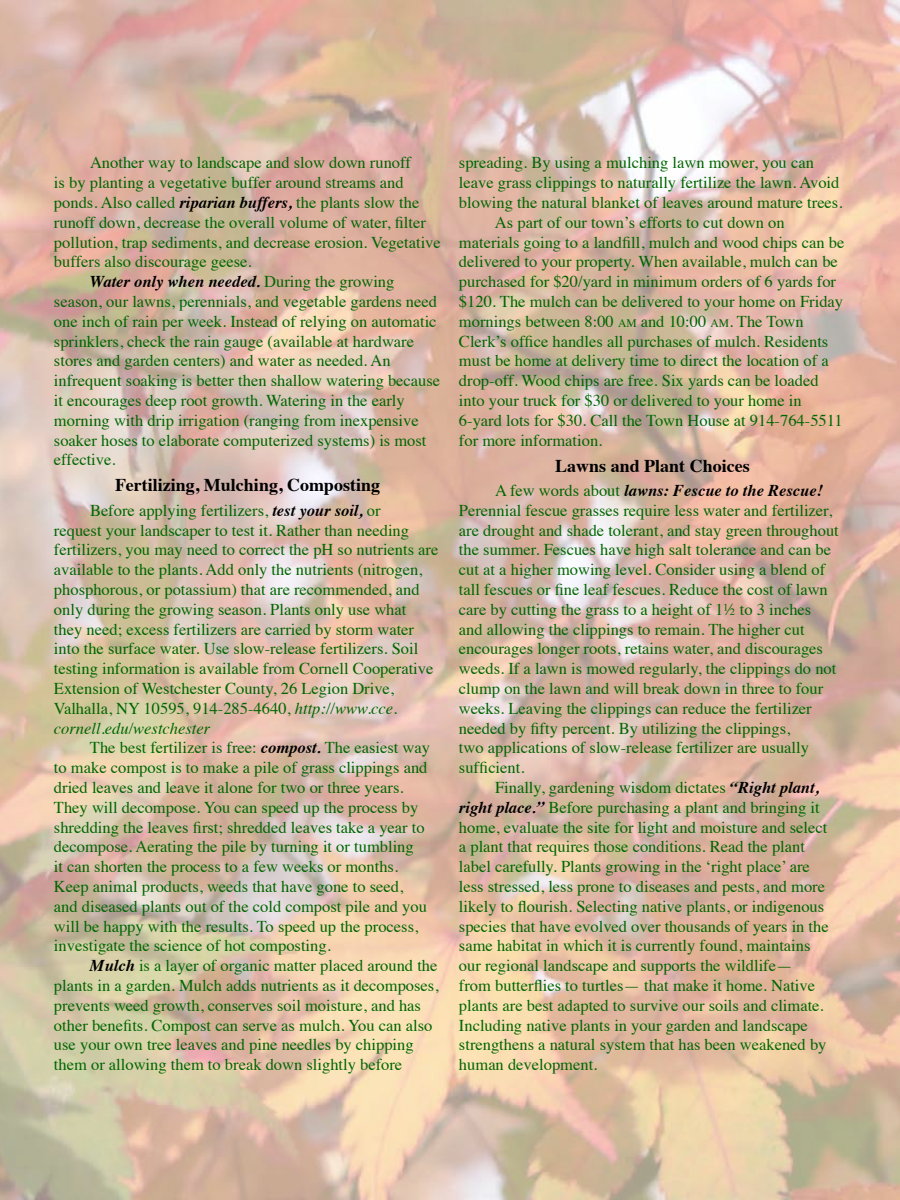
<style>
.page{position:relative;width:900px;height:1200px;background:#fff}
.page>*{position:absolute;margin:0;border:0;box-sizing:border-box;transform-origin:0 0}
.t1{font:700 18px "Times";color:#000}
.t2{font:16.5px/19.8px "Times";color:#060}
.t3{font:italic 700 16.5px "Times";color:#000}
.s1{font-weight:700;font-style:italic;color:#000}
.s2{font-weight:400;font-style:normal;color:#060}
.s3{font-style:italic}
.s4{font-size:11.55px}
</style>
<div class="page">
<img style="left:0;top:0;width:900px;height:1200px">
<p class="t2" style="left:90px;top:152px;width:322px">Another way to landscape and slow down runoff</p>
<p class="t2" style="left:54px;top:171px;width:351px">is by planting a vegetative buffer around streams and</p>
<p class="t2" style="left:54px;top:191px;width:367px">ponds. Also called <span class="s1">riparian buffers,</span> the plants slow the</p>
<p class="t2" style="left:54px;top:211px;width:373px">runoff down, decrease the overall volume of water, filter</p>
<p class="t2" style="left:54px;top:231px;width:388px">pollution, trap sediments, and decrease erosion. Vegetative</p>
<p class="t2" style="left:54px;top:251px;width:199px">buffers also discourage geese.</p>
<p class="t3" style="left:90px;top:266px;width:306px">Water only when needed. <span class="s2">During the growing</span></p>
<p class="t2" style="left:54px;top:290px;width:385px">season, our lawns, perennials, and vegetable gardens need</p>
<p class="t2" style="left:54px;top:310px;width:384px">one inch of rain per week. Instead of relying on automatic</p>
<p class="t2" style="left:54px;top:330px;width:362px">sprinklers, check the rain gauge (available at hardware</p>
<p class="t2" style="left:54px;top:350px;width:338px">stores and garden centers) and water as needed. An</p>
<p class="t2" style="left:54px;top:369px;width:388px">infrequent soaking is better then shallow watering because</p>
<p class="t2" style="left:54px;top:389px;width:352px">it encourages deep root growth. Watering in the early</p>
<p class="t2" style="left:54px;top:409px;width:366px">morning with drip irrigation (ranging from inexpensive</p>
<p class="t2" style="left:54px;top:429px;width:374px">soaker hoses to elaborate computerized systems) is most</p>
<p class="t2" style="left:54px;top:449px;width:63px">effective.</p>
<p class="t1" style="left:115px;top:468px;width:267px">Fertilizing, Mulching, Composting</p>
<p class="t2" style="left:54px;top:499px;width:386px;text-indent:36px">Before applying fertilizers, <span class="s1">test your soil,</span> or<br>request your landscaper to test it. Rather than needing fertilizers, you may need to correct the pH so nutrients are available to the plants. Add only the nutrients (nitrogen, phosphorous, or potassium) that are recommended, and only during the growing season. Plants only use what they need; excess fertilizers are carried by storm water into the surface water. Use slow-release fertilizers. Soil testing information is available from Cornell Cooperative Extension of Westchester County, 26 Legion Drive, Valhalla, NY 10595, 914‑285‑4640, <span class="s3">http://www.cce. cornell.edu/westchester</span></p>
<p class="t2" style="left:54px;top:737px;width:378px;text-indent:36px">The best fertilizer is free: <span class="s1">compost.</span> The easiest way to make compost is to make a pile of grass clippings and dried leaves and leave it alone for two or three years.<br>They will decompose. You can speed up the process by shredding the leaves first; shredded leaves take a year to decompose. Aerating the pile by turning it or tumbling<br>it can shorten the process to a few weeks or months.<br>Keep animal products, weeds that have gone to seed, and diseased plants out of the cold compost pile and you will be happy with the results. To speed up the process, investigate the science of hot composting.</p>
<p class="t2" style="left:54px;top:954px;width:386px;text-indent:36px"><span class="s1">Mulch</span> is a layer of organic matter placed around the plants in a garden. Mulch adds nutrients as it decomposes, prevents weed growth, conserves soil moisture, and has other benefits. Compost can serve as mulch. You can also use your own tree leaves and pine needles by chipping them or allowing them to break down slightly before</p>
<p class="t2" style="left:459px;top:152px;width:356px">spreading. By using a mulching lawn mower, you can</p>
<p class="t2" style="left:459px;top:171px;width:382px">leave grass clippings to naturally fertilize the lawn. Avoid</p>
<p class="t2" style="left:459px;top:191px;width:385px">blowing the natural blanket of leaves around mature trees.</p>
<p class="t2" style="left:495px;top:211px;width:291px">As part of our town’s efforts to cut down on</p>
<p class="t2" style="left:459px;top:231px;width:387px">materials going to a landfill, mulch and wood chips can be</p>
<p class="t2" style="left:459px;top:251px;width:380px">delivered to your property. When available, mulch can be</p>
<p class="t2" style="left:459px;top:270px;width:379px">purchased for $20/yard in minimum orders of 6 yards for</p>
<p class="t2" style="left:459px;top:290px;width:386px">$120. The mulch can be delivered to your home on Friday</p>
<p class="t2" style="left:459px;top:310px;width:346px">mornings between 8:00 <span class="s4">AM</span> and 10:00 <span class="s4">AM</span>. The Town</p>
<p class="t2" style="left:459px;top:330px;width:371px">Clerk’s office handles all purchases of mulch. Residents</p>
<p class="t2" style="left:459px;top:350px;width:371px">must be home at delivery time to direct the location of a</p>
<p class="t2" style="left:459px;top:369px;width:361px">drop-off. Wood chips are free. Six yards can be loaded</p>
<p class="t2" style="left:459px;top:389px;width:344px">into your truck for $30 or delivered to your home in</p>
<p class="t2" style="left:459px;top:409px;width:385px">6-yard lots for $30. Call the Town House at 914-764-5511</p>
<p class="t2" style="left:459px;top:429px;width:145px">for more information.</p>
<p class="t1" style="left:555px;top:448px;width:196px">Lawns and Plant Choices</p>
<p class="t2" style="left:459px;top:479px;width:381px;text-indent:36px">A few words about <span class="s1">lawns: Fescue to the Rescue!<br></span>Perennial fescue grasses require less water and fertilizer, are drought and shade tolerant, and stay green throughout the summer. Fescues have high salt tolerance and can be cut at a higher mowing level. Consider using a blend of tall fescues or fine leaf fescues. Reduce the cost of lawn care by cutting the grass to a height of 1½ to 3 inches and allowing the clippings to remain. The higher cut encourages longer roots, retains water, and discourages weeds. If a lawn is mowed regularly, the clippings do not clump on the lawn and will break down in three to four weeks. Leaving the clippings can reduce the fertilizer needed by fifty percent. By utilizing the clippings,<br>two applications of slow-release fertilizer are usually sufficient.</p>
<p class="t2" style="left:459px;top:776px;width:371px;text-indent:36px">Finally, gardening wisdom dictates <span class="s1">“Right plant, right place.”</span> Before purchasing a plant and bringing it home, evaluate the site for light and moisture and select a plant that requires those conditions. Read the plant label carefully. Plants growing in the ‘right place’ are less stressed, less prone to diseases and pests, and more likely to flourish. Selecting native plants, or indigenous species that have evolved over thousands of years in the same habitat in which it is currently found, maintains our regional landscape and supports the wildlife—<br>from butterflies to turtles— that make it home. Native plants are best adapted to survive our soils and climate.<br>Including native plants in your garden and landscape strengthens a natural system that has been weakened by human development.</p>
</div>
